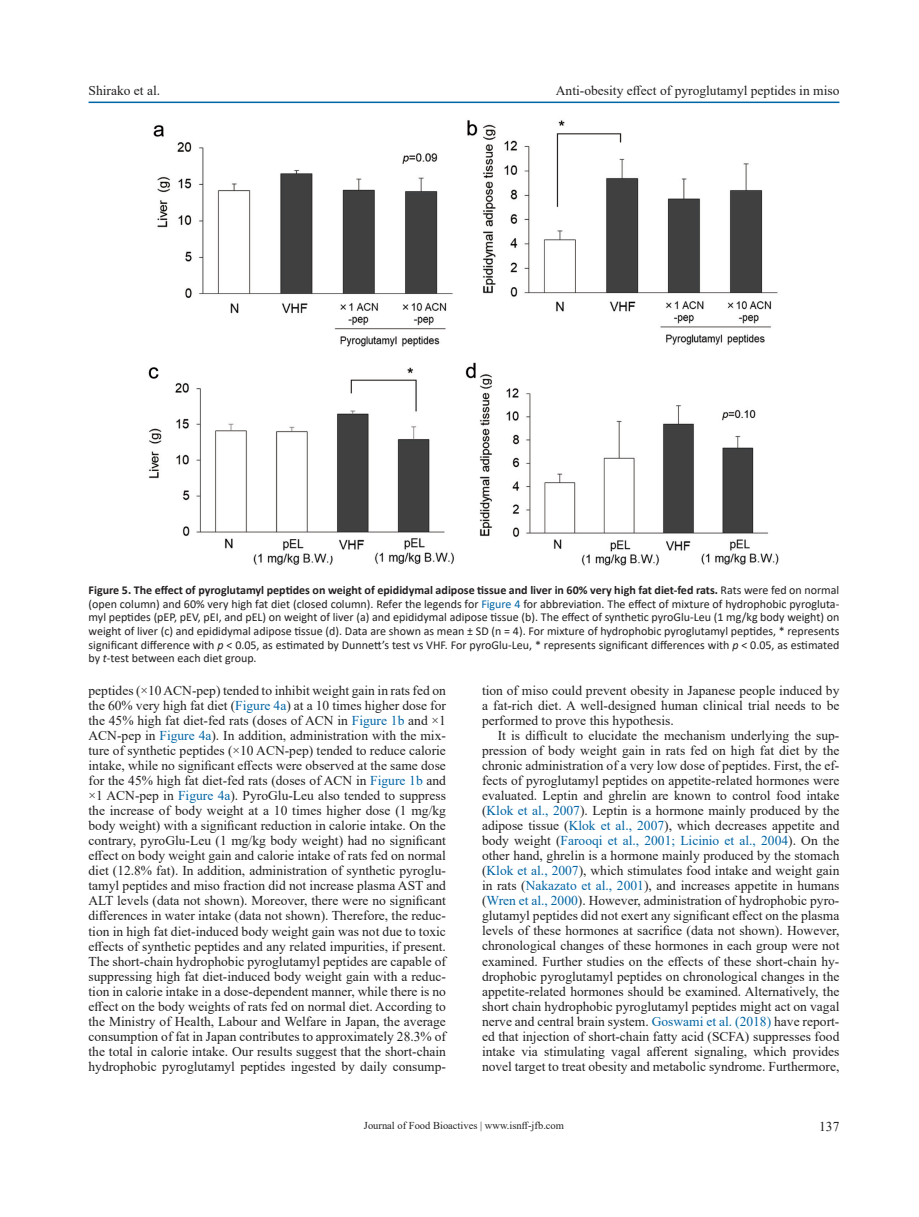
<style>
.page{position:relative;width:919px;height:1217px;background:#fff}
.page>*{position:absolute;margin:0;border:0;box-sizing:border-box;transform-origin:0 0}
.t1{font:13.5px/15px "Times New Roman";color:#231f20;text-align:justify}
.t2{font:12px/13.5px "Calibri";color:#231f20;text-align:justify}
.t3{font:10.5px "Times New Roman";color:#231f20}
.s1{font-weight:700}
.s2{color:#0065a4}
.s3{font-style:italic}
</style>
<div class="page">
<hr style="left:88px;top:101px;width:751px;height:2px;background:#0065a4">
<img style="left:148px;top:120px;width:631px;height:446px">
<p class="t1" style="left:88px;top:82px;width:73px">Shirako et al.</p>
<p class="t1" style="left:555px;top:82px;width:285px">Anti-obesity effect of pyroglutamyl peptides in miso</p>
<p class="t2" style="left:88px;top:583px;width:752px"><span class="s1">Figure 5. The effect of pyroglutamyl peptides on weight of epididymal adipose tissue and liver in 60% very high fat diet-fed rats.</span> Rats were fed on normal (open column) and 60% very high fat diet (closed column). Refer the legends for <span class="s2">Figure 4</span> for abbreviation. The effect of mixture of hydrophobic pyrogluta&shy;myl peptides (pEP, pEV, pEI, and pEL) on weight of liver (a) and epididymal adipose tissue (b). The effect of synthetic pyroGlu-Leu (1 mg/kg body weight) on weight of liver (c) and epididymal adipose tissue (d). Data are shown as mean ± SD (n = 4). For mixture of hydrophobic pyroglutamyl peptides, * represents significant difference with <span class="s3">p</span> &lt; 0.05, as estimated by Dunnett’s test vs VHF. For pyroGlu-Leu, * represents significant differences with <span class="s3">p</span> &lt; 0.05, as estimated by <span class="s3">t</span>-test between each diet group.</p>
<p class="t1" style="left:88px;top:682px;width:359px">peptides (×10 ACN-pep) tended to inhibit weight gain in rats fed on the 60% very high fat diet (<span class="s2">Figure 4a</span>) at a 10 times higher dose for the 45% high fat diet-fed rats (doses of ACN in <span class="s2">Figure 1b</span> and ×1<br>ACN-pep in <span class="s2">Figure 4a</span>). In addition, administration with the mix&shy;ture of synthetic peptides (×10 ACN-pep) tended to reduce calorie intake, while no significant effects were observed at the same dose for the 45% high fat diet-fed rats (doses of ACN in <span class="s2">Figure 1b</span> and ×1 ACN-pep in <span class="s2">Figure 4a</span>). PyroGlu-Leu also tended to suppress the increase of body weight at a 10 times higher dose (1 mg/kg body weight) with a significant reduction in calorie intake. On the contrary, pyroGlu-Leu (1 mg/kg body weight) had no significant effect on body weight gain and calorie intake of rats fed on normal diet (12.8% fat). In addition, administration of synthetic pyroglu&shy;tamyl peptides and miso fraction did not increase plasma AST and ALT levels (data not shown). Moreover, there were no significant differences in water intake (data not shown). Therefore, the reduc&shy;tion in high fat diet-induced body weight gain was not due to toxic effects of synthetic peptides and any related impurities, if present.<br>The short-chain hydrophobic pyroglutamyl peptides are capable of suppressing high fat diet-induced body weight gain with a reduc&shy;tion in calorie intake in a dose-dependent manner, while there is no effect on the body weights of rats fed on normal diet. According to the Ministry of Health, Labour and Welfare in Japan, the average consumption of fat in Japan contributes to approximately 28.3% of the total in calorie intake. Our results suggest that the short-chain hydrophobic pyroglutamyl peptides ingested by daily consump-</p>
<p class="t1" style="left:482px;top:682px;width:359px">tion of miso could prevent obesity in Japanese people induced by a fat-rich diet. A well-designed human clinical trial needs to be performed to prove this hypothesis.</p>
<p class="t1" style="left:482px;top:727px;width:359px;text-indent:16px">It is difficult to elucidate the mechanism underlying the sup&shy;pression of body weight gain in rats fed on high fat diet by the chronic administration of a very low dose of peptides. First, the ef&shy;fects of pyroglutamyl peptides on appetite-related hormones were evaluated. Leptin and ghrelin are known to control food intake (<span class="s2">Klok et al., 2007</span>). Leptin is a hormone mainly produced by the adipose tissue (<span class="s2">Klok et al., 2007</span>), which decreases appetite and body weight (<span class="s2">Farooqi et al., 2001; Licinio et al., 2004</span>). On the other hand, ghrelin is a hormone mainly produced by the stomach (<span class="s2">Klok et al., 2007</span>), which stimulates food intake and weight gain in rats (<span class="s2">Nakazato et al., 2001</span>), and increases appetite in humans (<span class="s2">Wren et al., 2000</span>). However, administration of hydrophobic pyro&shy;glutamyl peptides did not exert any significant effect on the plasma levels of these hormones at sacrifice (data not shown). However, chronological changes of these hormones in each group were not examined. Further studies on the effects of these short-chain hy&shy;drophobic pyroglutamyl peptides on chronological changes in the appetite-related hormones should be examined. Alternatively, the short chain hydrophobic pyroglutamyl peptides might act on vagal nerve and central brain system. <span class="s2">Goswami et al. (2018)</span> have report&shy;ed that injection of short-chain fatty acid (SCFA) suppresses food intake via stimulating vagal afferent signaling, which provides novel target to treat obesity and metabolic syndrome. Furthermore,</p>
<p class="t3" style="left:364px;top:1117px;width:201px">Journal of Food Bioactives | www.isnff-jfb.com</p>
<p class="t1" style="left:819px;top:1118px;width:22px">137</p>
</div>
